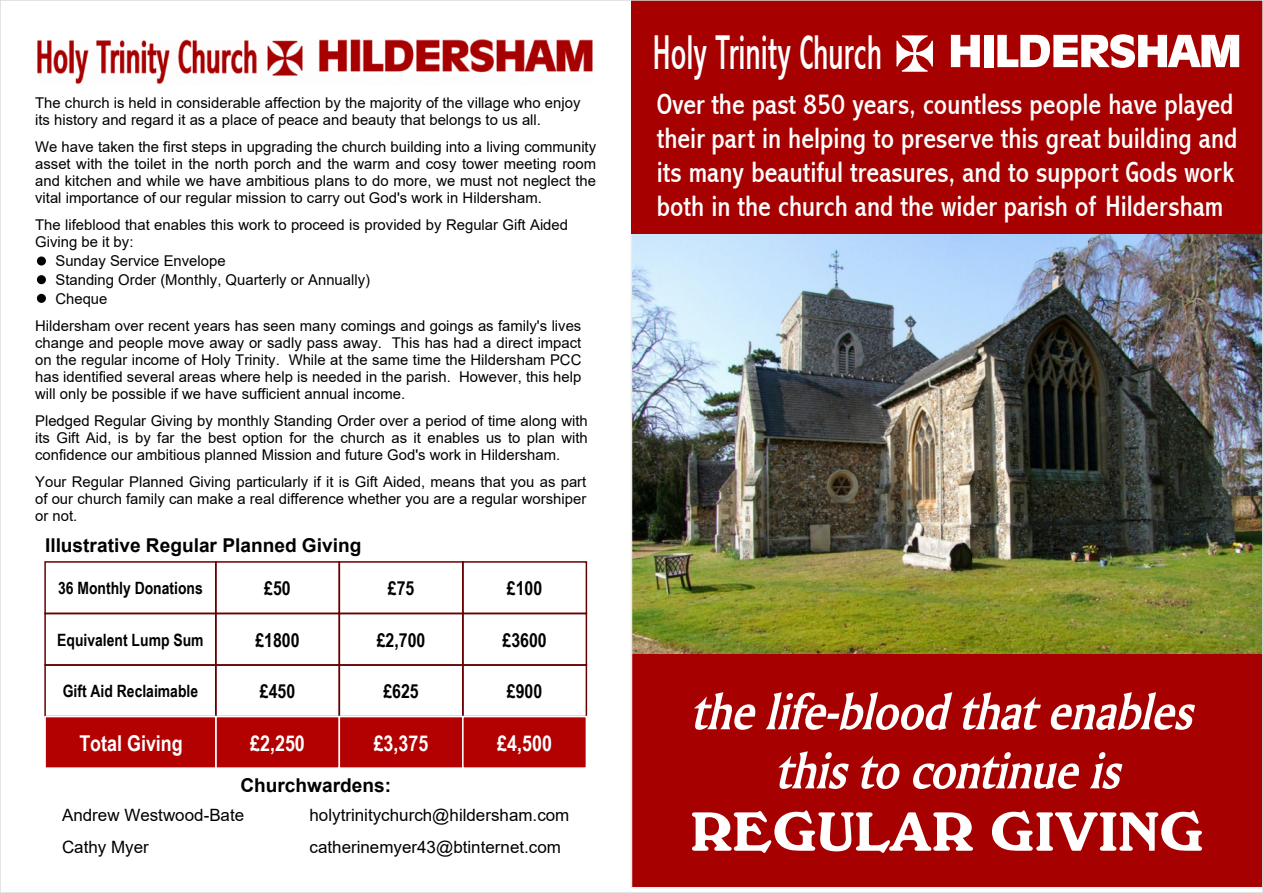
<style>
.page{position:relative;width:1263px;height:893px;background:#fff}
.page>*{position:absolute;margin:0;border:0;box-sizing:border-box;transform-origin:0 0}
.t1{font:54px "Windsor BT";color:#fff}
.t2{font:italic 700 condensed 49.95px/59.1px "Ameretto";color:#fff;text-align:center;scale:1.09 1}
.t3{font:condensed 49.05px "Abadi";color:#fff;scale:.7 1}
.t4{font:condensed 29.55px/34px "Abadi";color:#fff}
.t5{font:700 21.75px "Arial Narrow";color:#fff}
.t6{font:700 19.35px "Arial Narrow";color:#000}
.t7{font:700 19.05px "Arial";color:#000}
.t8{font:16.95px/31.2px "Arial";color:#000}
.t9{font:700 16.95px "Arial Narrow";color:#000}
.t10{font:14.85px/17.1px "Arial";color:#000;text-align:justify}
</style>
<div class="page">
<img style="left:634px;top:233px;width:626px;height:421px">
<div style="left:631px;top:654px;width:632px;height:234px;background:#a70000"></div>
<div style="left:631px;top:0;width:632px;height:233px;background:#a70000"></div>
<svg style="left:951px;top:35px;width:29px;height:32px"></svg>
<div style="left:984px;top:35px;width:9px;height:32px;background:#fff"></div>
<svg style="left:997px;top:34px;width:242px;height:34px"></svg>
<img style="left:37px;top:39px;width:556px;height:45px">
<div style="left:37px;top:256px;width:9px;height:9px;background:#000;border:2px solid #000;border-radius:50%"></div>
<div style="left:37px;top:275px;width:9px;height:9px;background:#000;border:2px solid #000;border-radius:50%"></div>
<div style="left:37px;top:294px;width:9px;height:9px;background:#000;border:2px solid #000;border-radius:50%"></div>
<div style="left:339px;top:613px;width:125px;height:53px;border:2px solid #670000"></div>
<div style="left:215px;top:613px;width:125px;height:53px;border:2px solid #670000"></div>
<div style="left:44px;top:664px;width:173px;height:53px;border:2px solid #670000"></div>
<div style="left:462px;top:664px;width:125px;height:53px;border:2px solid #670000"></div>
<div style="left:339px;top:664px;width:125px;height:53px;border:2px solid #670000"></div>
<div style="left:215px;top:664px;width:125px;height:53px;border:2px solid #670000"></div>
<div style="left:215px;top:716px;width:125px;height:53px;background:#b30000;border:2px solid #fff"></div>
<div style="left:339px;top:716px;width:125px;height:53px;background:#b30000;border:2px solid #fff"></div>
<div style="left:462px;top:716px;width:125px;height:53px;background:#b30000;border:2px solid #fff"></div>
<div style="left:44px;top:716px;width:173px;height:53px;background:#b30000;border:2px solid #fff"></div>
<div style="left:44px;top:561px;width:173px;height:53px;border:2px solid #670000"></div>
<div style="left:462px;top:561px;width:125px;height:53px;border:2px solid #670000"></div>
<div style="left:339px;top:561px;width:125px;height:53px;border:2px solid #670000"></div>
<div style="left:215px;top:561px;width:125px;height:53px;border:2px solid #670000"></div>
<p class="t10" style="left:35px;top:95px;width:547px">The church is held in considerable affection by the majority of the village who enjoy its history and regard it as a place of peace and beauty that belongs to us all.</p>
<p class="t10" style="left:35px;top:139px;width:562px">We have taken the first steps in upgrading the church building into a living community asset with the toilet in the north porch and the warm and cosy tower meeting room and kitchen and while we have ambitious plans to do more, we must not neglect the vital importance of our regular mission to carry out God's work in Hildersham.</p>
<p class="t10" style="left:35px;top:217px;width:534px">The lifeblood that enables this work to proceed is provided by Regular Gift Aided<br>Giving be it by:</p>
<p class="t10" style="left:55px;top:253px;width:316px;line-height:18.6px;text-align:left">Sunday Service Envelope<br>Standing Order (Monthly, Quarterly or Annually)<br>Cheque</p>
<p class="t10" style="left:35px;top:318px;width:548px">Hildersham over recent years has seen many comings and goings as family's lives change and people move away or sadly pass away. This has had a direct impact on the regular income of Holy Trinity. While at the same time the Hildersham PCC has identified several areas where help is needed in the parish. However, this help will only be possible if we have sufficient annual income.</p>
<p class="t10" style="left:35px;top:413px;width:554px">Pledged Regular Giving by monthly Standing Order over a period of time along with its Gift Aid, is by far the best option for the church as it enables us to plan with confidence our ambitious planned Mission and future God's work in Hildersham.</p>
<p class="t10" style="left:35px;top:474px;width:553px">Your Regular Planned Giving particularly if it is Gift Aided, means that you as part of our church family can make a real difference whether you are a regular worshiper or not.</p>
<p class="t7" style="left:45px;top:538px;width:318px">Illustrative Regular Planned Giving</p>
<p class="t9" style="left:58px;top:582px;width:146px">36 Monthly Donations</p>
<p class="t6" style="left:264px;top:581px;width:28px">£50</p>
<p class="t6" style="left:388px;top:581px;width:28px">£75</p>
<p class="t6" style="left:507px;top:581px;width:37px">£100</p>
<p class="t9" style="left:57px;top:634px;width:148px">Equivalent Lump Sum</p>
<p class="t6" style="left:255px;top:633px;width:46px">£1800</p>
<p class="t6" style="left:377px;top:633px;width:50px">£2,700</p>
<p class="t6" style="left:502px;top:633px;width:46px">£3600</p>
<p class="t9" style="left:63px;top:685px;width:137px">Gift Aid Reclaimable</p>
<p class="t6" style="left:260px;top:684px;width:37px">£450</p>
<p class="t6" style="left:383px;top:684px;width:37px">£625</p>
<p class="t6" style="left:507px;top:684px;width:37px">£900</p>
<p class="t5" style="left:79px;top:735px;width:105px">Total Giving</p>
<p class="t5" style="left:250px;top:735px;width:56px">£2,250</p>
<p class="t5" style="left:374px;top:735px;width:56px">£3,375</p>
<p class="t5" style="left:497px;top:735px;width:56px">£4,500</p>
<p class="t7" style="left:240px;top:778px;width:152px">Churchwardens:</p>
<p class="t8" style="left:62px;top:801px;width:184px">Andrew Westwood-Bate<br>Cathy Myer</p>
<p class="t8" style="left:309px;top:801px;width:261px">holytrinitychurch@hildersham.com</p>
<p class="t8" style="left:309px;top:833px;width:253px">catherinemyer43@btinternet.com</p>
<p class="t3" style="left:653px;top:35px;width:329px">Holy Trinity Church</p>
<p class="t4" style="left:657px;top:90px;width:582px">Over the past 850 years, countless people have played their part in helping to preserve this great building and its many beautiful treasures, and to support Gods work both in the church and the wider parish of Hildersham</p>
<p class="t2" style="left:691px;top:686px;width:461px">the life-blood that enables this to continue is</p>
<p class="t1" style="left:690px;top:810px;width:515px">REGULAR GIVING</p>
</div>
